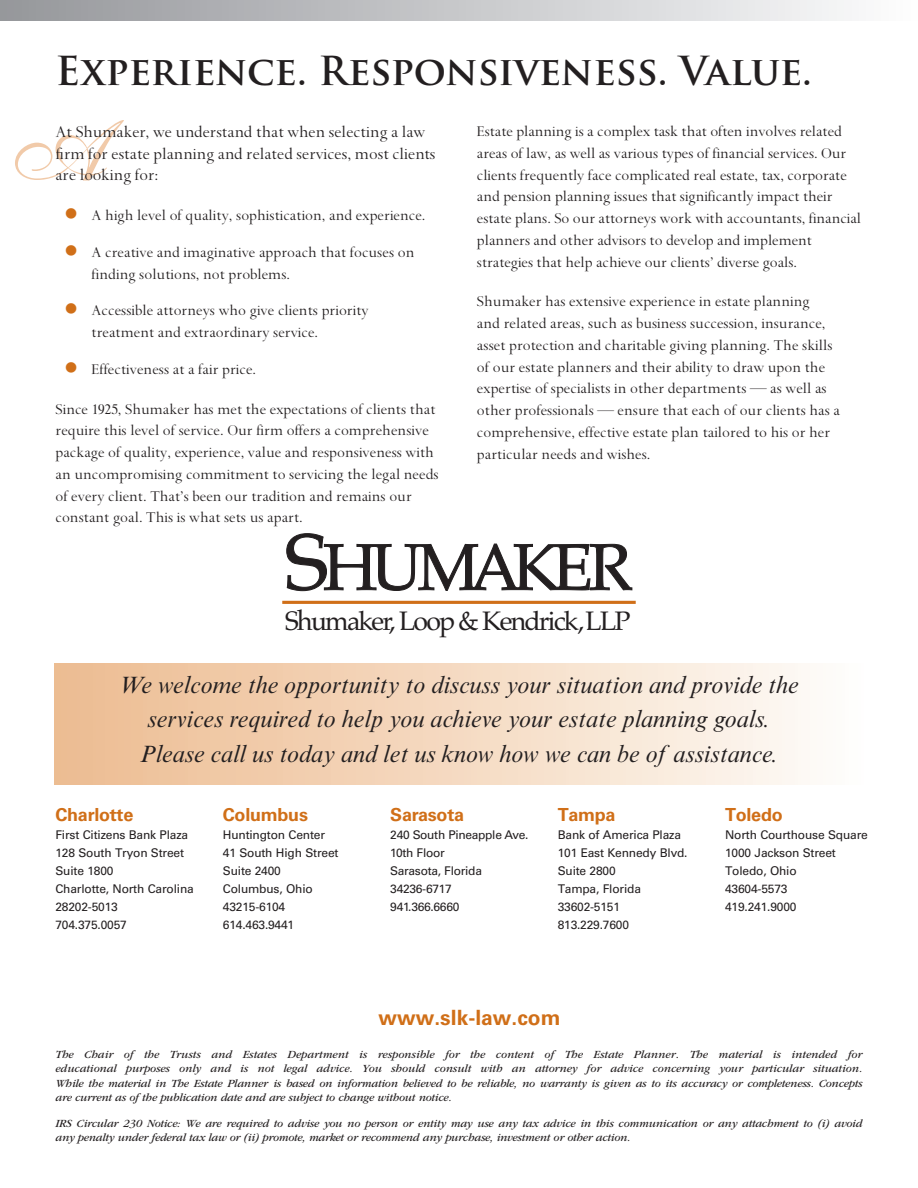
<style>
.page{position:relative;width:918px;height:1188px;background:#fff}
.page>*{position:absolute;margin:0;border:0;box-sizing:border-box;transform-origin:0 0}
.t1{font:700 39px "Trajan Pro";color:#231f20}
.t2{font:26.7px "Palatino";letter-spacing:-.065em;color:#231f20}
.t3{font:italic 24px/34.5px "Times New Roman MT Std";color:#231f20;text-align:center}
.t4{font:700 21px "Univers LT Std";color:#d06f18}
.t5{font:18px/21.6px "Spectrum MT Std";color:#231f20}
.t6{font:700 18px "Univers LT Std";letter-spacing:-.015em;color:#d06f18}
.t7{font:16.5px/21.8px "Spectrum MT Std";color:#231f20}
.t8{font:12px/18px "Univers LT Std";letter-spacing:-.015em;color:#231f20}
.t9{font:italic 11.4px/14.2px "ITC Garamond Std";letter-spacing:-.015em;color:#231f20;text-align:justify}
.s1{color:#d06f18}
.s2{font-style:normal}
</style>
<div class="page">
<svg style="left:15px;top:120px;width:109px;height:61px"></svg>
<svg style="left:286px;top:534px;width:346px;height:57px"></svg>
<hr style="left:282px;top:601px;width:354px;height:3px;background:#d06f18">
<div style="left:0;top:0;width:918px;height:21px;background:linear-gradient(to right,#95969a,#fcfcfd)"></div>
<div style="left:54px;top:664px;width:810px;height:120px;background:linear-gradient(to right,#ecbb8f,#fefcf9)"></div>
<h1 class="t1" style="left:56px;top:46px;width:758px">Experience. Responsiveness. Value.</h1>
<p class="t5" style="left:56px;top:121px;width:382px">At Shumaker, we understand that when selecting a law firm for estate planning and related services, most clients are looking for:</p>
<p class="t7" style="left:64px;top:205px;width:363px"><span class="s1">●</span> A high level of quality, sophistication, and experience.</p>
<p class="t7" style="left:92px;top:241px;width:324px;text-indent:-27px"><span class="s1">●</span> A creative and imaginative approach that focuses on finding solutions, not problems.</p>
<p class="t7" style="left:92px;top:300px;width:279px;text-indent:-27px"><span class="s1">●</span> Accessible attorneys who give clients priority treatment and extraordinary service.</p>
<p class="t7" style="left:64px;top:358px;width:193px"><span class="s1">●</span> Effectiveness at a fair price.</p>
<p class="t7" style="left:56px;top:398px;width:385px">Since 1925, Shumaker has met the expectations of clients that require this level of service. Our firm offers a comprehensive package of quality, experience, value and responsiveness with an uncompromising commitment to servicing the legal needs of every client. That’s been our tradition and remains our constant goal. This is what sets us apart.</p>
<p class="t7" style="left:477px;top:121px;width:386px">Estate planning is a complex task that often involves related areas of law, as well as various types of financial services. Our clients frequently face complicated real estate, tax, corporate and pension planning issues that significantly impact their estate plans. So our attorneys work with accountants, financial planners and other advisors to develop and implement strategies that help achieve our clients’ diverse goals.</p>
<p class="t7" style="left:477px;top:291px;width:365px">Shumaker has extensive experience in estate planning<br>and related areas, such as business succession, insurance, asset protection and charitable giving planning. The skills of our estate planners and their ability to draw upon the expertise of specialists in other departments — as well as other professionals — ensure that each of our clients has a comprehensive, effective estate plan tailored to his or her particular needs and wishes.</p>
<h2 class="t2" style="left:285px;top:604px;width:347px">Shumaker, Loop &amp; Kendrick,LLP</h2>
<h3 class="t3" style="left:119px;top:668px;width:681px">We welcome the opportunity to discuss your situation and provide the services required to help you achieve your estate planning goals.<br>Please call us today and let us know how we can be of assistance.</h3>
<p class="t6" style="left:56px;top:804px;width:79px">Charlotte</p>
<p class="t8" style="left:56px;top:826px;width:140px">First Citizens Bank Plaza<br>128 South Tryon Street<br>Suite 1800<br>Charlotte, North Carolina<br>28202-5013<br>704.375.0057</p>
<p class="t6" style="left:223px;top:804px;width:87px">Columbus</p>
<p class="t8" style="left:223px;top:826px;width:117px">Huntington Center<br>41 South High Street<br>Suite 2400<br>Columbus, Ohio<br>43215-6104<br>614.463.9441</p>
<p class="t6" style="left:390px;top:804px;width:75px">Sarasota</p>
<p class="t8" style="left:390px;top:826px;width:140px">240 South Pineapple Ave.<br>10th Floor<br>Sarasota, Florida<br>34236-6717<br>941.366.6660</p>
<p class="t6" style="left:558px;top:804px;width:59px">Tampa</p>
<p class="t8" style="left:558px;top:826px;width:131px">Bank of America Plaza<br>101 East Kennedy Blvd.<br>Suite 2800<br>Tampa, Florida<br>33602-5151<br>813.229.7600</p>
<p class="t4" style="left:378px;top:1005px;width:184px">www.slk-law.com</p>
<p class="t6" style="left:725px;top:804px;width:59px">Toledo</p>
<p class="t8" style="left:725px;top:826px;width:144px">North Courthouse Square<br>1000 Jackson Street<br>Toledo, Ohio<br>43604-5573<br>419.241.9000</p>
<p class="t9" style="left:56px;top:1047px;width:809px">The Chair of the Trusts and Estates Department is responsible for the content of The Estate Planner<span class="s2">.</span> The material is intended for educational purposes only and is not legal advice. You should consult with an attorney for advice concerning your particular situation.<br>While the material in The Estate Planner is based on information believed to be reliable, no warranty is given as to its accuracy or completeness. Concepts are current as of the publication date and are subject to change without notice.</p>
<p class="t9" style="left:56px;top:1116px;width:808px">IRS Circular 230 Notice: We are required to advise you no person or entity may use any tax advice in this communication or any attachment to (i) avoid any penalty under federal tax law or (ii) promote, market or recommend any purchase, investment or other action.</p>
</div>
